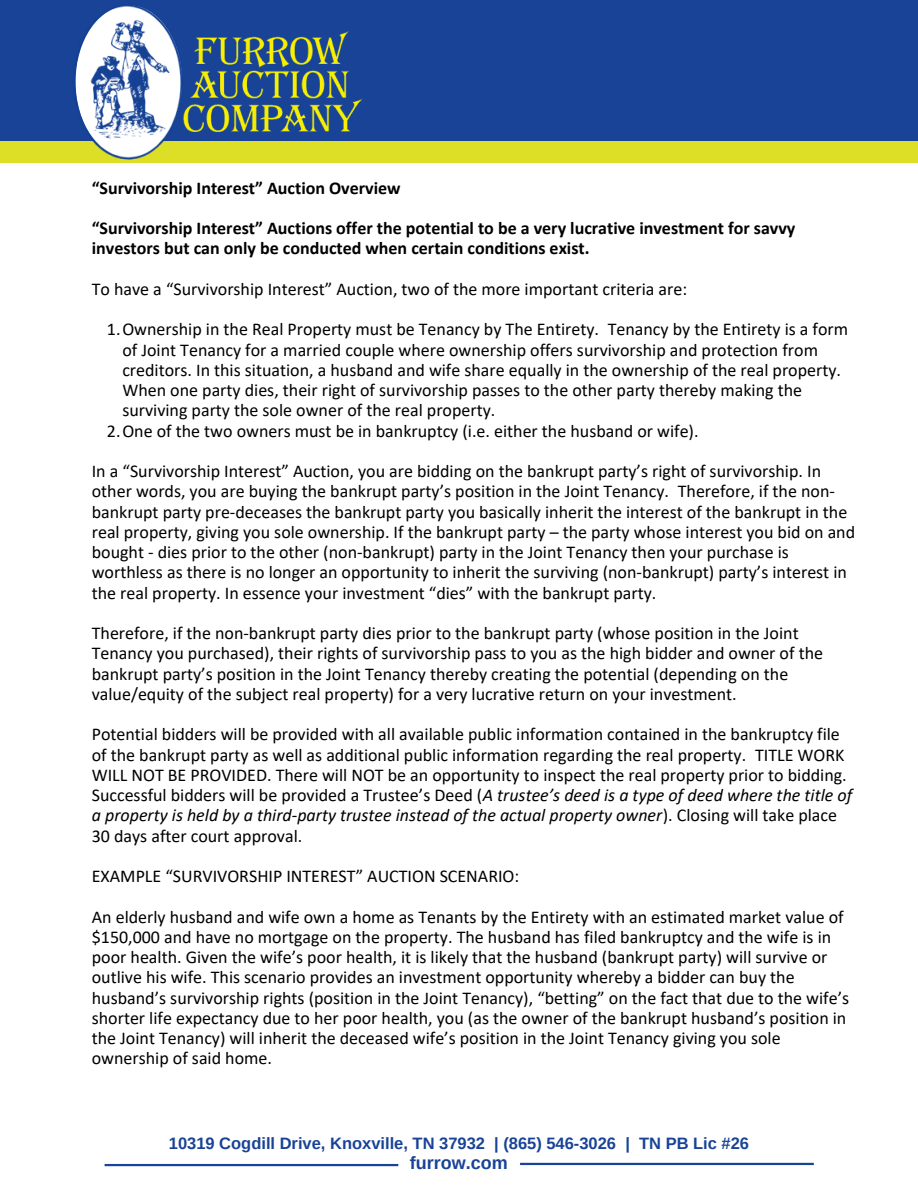
<style>
.page{position:relative;width:918px;height:1188px;background:#fff}
.page>*{position:absolute;margin:0;border:0;box-sizing:border-box;transform-origin:0 0}
.t1{font:18px/20.2px "Calibri";color:#000}
.t2{font:700 18px/20.2px "Calibri";color:#000}
.t3{font:700 18px "Arimo";color:#184396}
.t4{font:700 16.5px "Arimo";color:#184396}
.s1{font-style:italic}
</style>
<div class="page">
<div style="left:0;top:0;width:918px;height:142px;background:#184396"></div>
<div style="left:0;top:142px;width:918px;height:21px;background:#dddf27"></div>
<img style="left:191px;top:31px;width:172px;height:101px">
<img style="left:67px;top:5px;width:124px;height:155px">
<hr style="left:105px;top:1164px;width:293px;height:2px;background:#184396">
<hr style="left:520px;top:1163px;width:294px;height:2px;background:#184396">
<p class="t2" style="left:92px;top:179px;width:310px">“Survivorship Interest” Auction Overview</p>
<p class="t2" style="left:92px;top:219px;width:705px">“Survivorship Interest” Auctions offer the potential to be a very lucrative investment for savvy investors but can only be conducted when certain conditions exist.</p>
<h2 class="t1" style="left:92px;top:280px;width:597px">To have a “Survivorship Interest” Auction, two of the more important criteria are:</h2>
<h2 class="t1" style="left:122px;top:321px;width:727px;text-indent:-15px">1.Ownership in the Real Property must be Tenancy by The Entirety. Tenancy by the Entirety is a form of Joint Tenancy for a married couple where ownership offers survivorship and protection from creditors. In this situation, a husband and wife share equally in the ownership of the real property.<br>When one party dies, their right of survivorship passes to the other party thereby making the surviving party the sole owner of the real property.</h2>
<p class="t1" style="left:107px;top:422px;width:593px">2.One of the two owners must be in bankruptcy (i.e. either the husband or wife).</p>
<p class="t1" style="left:92px;top:462px;width:765px">In a “Survivorship Interest” Auction, you are bidding on the bankrupt party’s right of survivorship. In other words, you are buying the bankrupt party’s position in the Joint Tenancy. Therefore, if the non&shy;bankrupt party pre-deceases the bankrupt party you basically inherit the interest of the bankrupt in the real property, giving you sole ownership. If the bankrupt party – the party whose interest you bid on and bought - dies prior to the other (non-bankrupt) party in the Joint Tenancy then your purchase is worthless as there is no longer an opportunity to inherit the surviving (non-bankrupt) party’s interest in the real property. In essence your investment “dies” with the bankrupt party.</p>
<p class="t1" style="left:92px;top:624px;width:733px">Therefore, if the non-bankrupt party dies prior to the bankrupt party (whose position in the Joint Tenancy you purchased), their rights of survivorship pass to you as the high bidder and owner of the bankrupt party’s position in the Joint Tenancy thereby creating the potential (depending on the value/equity of the subject real property) for a very lucrative return on your investment.</p>
<p class="t1" style="left:92px;top:726px;width:762px">Potential bidders will be provided with all available public information contained in the bankruptcy file of the bankrupt party as well as additional public information regarding the real property. TITLE WORK WILL NOT BE PROVIDED. There will NOT be an opportunity to inspect the real property prior to bidding.<br>Successful bidders will be provided a Trustee’s Deed (<span class="s1">A trustee’s deed is a type of deed where the title of a property is held by a third-party trustee instead of the actual property owner</span>). Closing will take place 30 days after court approval.</p>
<p class="t1" style="left:92px;top:867px;width:429px">EXAMPLE “SURVIVORSHIP INTEREST” AUCTION SCENARIO:</p>
<p class="t1" style="left:92px;top:908px;width:759px">An elderly husband and wife own a home as Tenants by the Entirety with an estimated market value of $150,000 and have no mortgage on the property. The husband has filed bankruptcy and the wife is in poor health. Given the wife’s poor health, it is likely that the husband (bankrupt party) will survive or outlive his wife. This scenario provides an investment opportunity whereby a bidder can buy the husband’s survivorship rights (position in the Joint Tenancy), “betting” on the fact that due to the wife’s shorter life expectancy due to her poor health, you (as the owner of the bankrupt husband’s position in the Joint Tenancy) will inherit the deceased wife’s position in the Joint Tenancy giving you sole ownership of said home.</p>
<h2 class="t4" style="left:169px;top:1134px;width:582px">10319 Cogdill Drive, Knoxville, TN 37932 | (865) 546-3026 | TN PB Lic #26</h2>
<h2 class="t3" style="left:410px;top:1153px;width:99px">furrow.com</h2>
</div>
